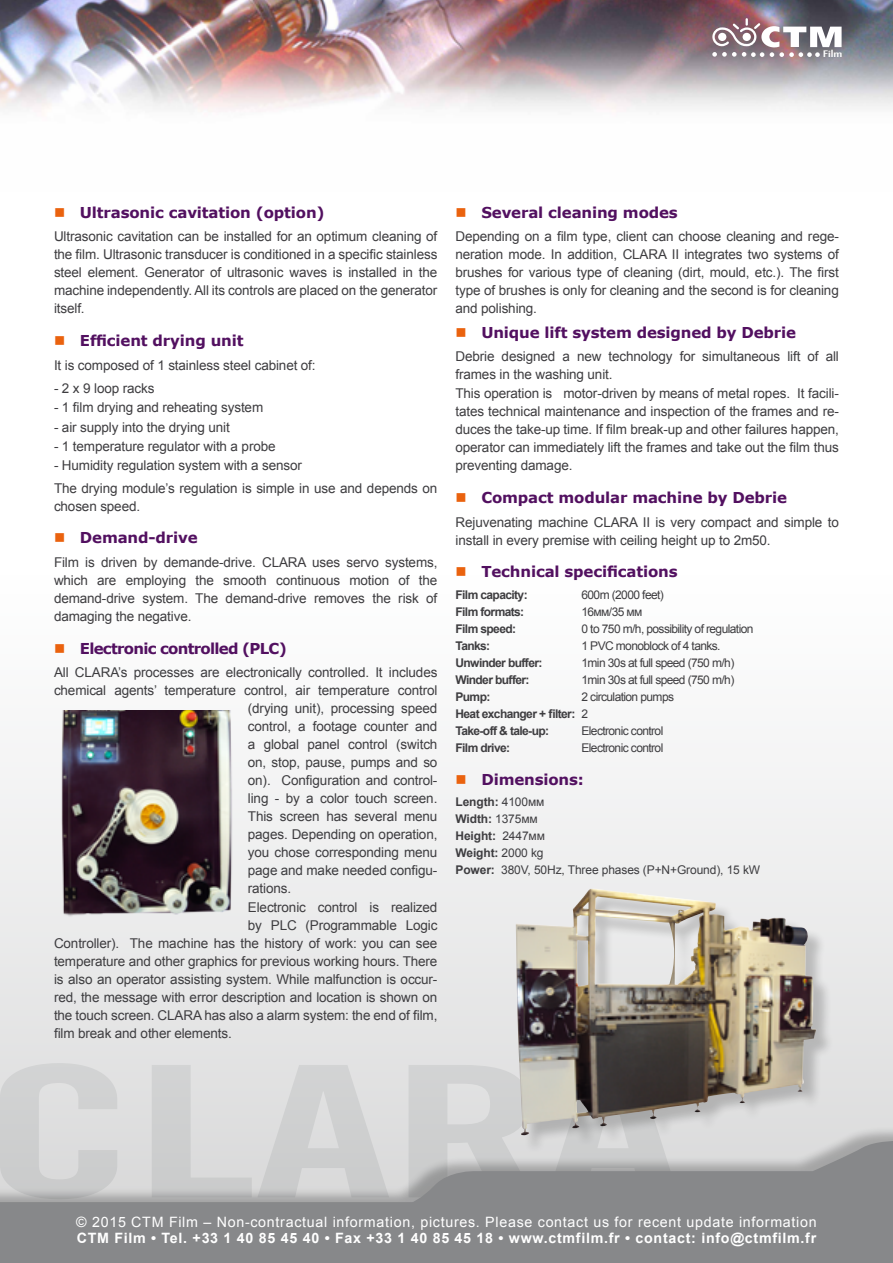
<style>
.page{position:relative;width:893px;height:1263px;background:#fff}
.page>*{position:absolute;margin:0;border:0;box-sizing:border-box;transform-origin:0 0}
.t1{font:700 15px "Verdana";letter-spacing:-.01em;color:#521060}
.t2{font:700 15px "Verdana";letter-spacing:-.05em;color:#521060}
.t3{font:14.25px "Arial";letter-spacing:.05em;color:#fff}
.t4{font:700 14.25px "Arial";letter-spacing:.05em;color:#fff}
.t5{font:13.5px/18px "Arial";letter-spacing:-.01em;color:#3e3d40;text-align:justify}
.t6{font:12px "Arial";letter-spacing:-.05em;color:#3e3d40}
.t7{font:700 12px/17.1px "Arial";letter-spacing:-.05em;color:#3e3d40}
.t8{font:12px/17.1px "Arial";letter-spacing:-.01em;color:#3e3d40}
.t9{font:condensed 8.7px "Futura";color:#fff;scale:1.72 1}
.s1{color:#ea620e}
.s2{font-weight:400}
.s3{font-weight:700}
</style>
<div class="page">
<svg style="left:0;top:762px;width:893px;height:364px"></svg>
<img style="left:0;top:0;width:893px;height:112px">
<div style="left:0;top:1126px;width:893px;height:137px;background:#000;opacity:.25"></div>
<svg style="left:0;top:1141px;width:893px;height:122px;background:#9d9d9f"></svg>
<img style="left:53px;top:710px;width:183px;height:208px">
<div style="left:519px;top:891px;width:316px;height:263px;background:#000;opacity:.2"></div>
<img style="left:516px;top:889px;width:302px;height:246px">
<svg style="left:712px;top:18px;width:130px;height:39px"></svg>
<p class="t9" style="left:823px;top:49px;width:13px">Film</p>
<p class="t1" style="left:54px;top:203px;width:272px"><span class="s1">■</span> Ultrasonic cavitation (option)</p>
<p class="t5" style="left:54px;top:228px;width:385px">Ultrasonic cavitation can be installed for an optimum cleaning of the film. Ultrasonic transducer is conditioned in a specific stainless steel element. Generator of ultrasonic waves is installed in the machine independently. All its controls are placed on the generator itself.</p>
<p class="t1" style="left:54px;top:331px;width:191px"><span class="s1">■</span> Efficient drying unit</p>
<p class="t5" style="left:54px;top:356px;width:263px">It is composed of 1 stainless steel cabinet of:</p>
<p class="t5" style="left:54px;top:380px;width:102px">- 2 x 9 loop racks</p>
<p class="t5" style="left:54px;top:399px;width:211px">- 1 film drying and reheating system</p>
<p class="t5" style="left:54px;top:418px;width:177px">- air supply into the drying unit</p>
<p class="t5" style="left:54px;top:437px;width:223px">- 1 temperature regulator with a probe</p>
<p class="t5" style="left:54px;top:455px;width:385px;line-height:22.2px">- Humidity regulation system with a sensor<br>The drying module’s regulation is simple in use and depends on</p>
<p class="t5" style="left:54px;top:497px;width:88px">chosen speed.</p>
<p class="t1" style="left:54px;top:528px;width:145px"><span class="s1">■</span> Demand-drive</p>
<p class="t5" style="left:54px;top:553px;width:385px">Film is driven by demande-drive. CLARA uses servo systems, which are employing the smooth continuous motion of the demand-drive system. The demand-drive removes the risk of damaging the negative.</p>
<p class="t2" style="left:54px;top:639px;width:234px"><span class="s1">■</span> Electronic controlled (PLC)</p>
<p class="t5" style="left:54px;top:663px;width:385px">All CLARA’s processes are electronically controlled. It includes</p>
<p class="t5" style="left:54px;top:681px;width:385px">chemical agents’ temperature control, air temperature control</p>
<p class="t5" style="left:248px;top:699px;width:191px">(drying unit), processing speed</p>
<p class="t5" style="left:248px;top:717px;width:191px">control, a footage counter and</p>
<p class="t5" style="left:248px;top:735px;width:191px">a global panel control (switch</p>
<p class="t5" style="left:248px;top:753px;width:191px">on, stop, pause, pumps and so</p>
<p class="t5" style="left:248px;top:771px;width:191px">on). Configuration and control-</p>
<p class="t5" style="left:248px;top:789px;width:191px">ling - by a color touch screen.</p>
<p class="t5" style="left:248px;top:807px;width:191px">This screen has several menu</p>
<p class="t5" style="left:248px;top:825px;width:191px">pages. Depending on operation,</p>
<p class="t5" style="left:248px;top:843px;width:191px">you chose corresponding menu</p>
<p class="t5" style="left:248px;top:861px;width:191px">page and make needed configu-</p>
<p class="t5" style="left:248px;top:879px;width:45px">rations.</p>
<p class="t5" style="left:248px;top:899px;width:191px">Electronic control is realized</p>
<p class="t5" style="left:248px;top:917px;width:191px">by PLC (Programmable Logic</p>
<p class="t5" style="left:54px;top:935px;width:385px">Controller). The machine has the history of work: you can see</p>
<p class="t5" style="left:54px;top:953px;width:385px">temperature and other graphics for previous working hours. There</p>
<p class="t5" style="left:54px;top:971px;width:385px">is also an operator assisting system. While malfunction is occur-</p>
<p class="t5" style="left:54px;top:989px;width:385px">red, the message with error description and location is shown on</p>
<p class="t5" style="left:54px;top:1007px;width:385px">the touch screen. CLARA has also a alarm system: the end of film,</p>
<p class="t5" style="left:54px;top:1025px;width:179px">film break and other elements.</p>
<p class="t1" style="left:455px;top:203px;width:224px"><span class="s1">■</span> Several cleaning modes</p>
<p class="t5" style="left:455px;top:228px;width:385px">Depending on a film type, client can choose cleaning and rege&shy;neration mode. In addition, CLARA II integrates two systems of brushes for various type of cleaning (dirt, mould, etc.). The first type of brushes is only for cleaning and the second is for cleaning and polishing.</p>
<p class="t1" style="left:455px;top:323px;width:342px"><span class="s1">■</span> Unique lift system designed by Debrie</p>
<p class="t5" style="left:455px;top:347px;width:385px">Debrie designed a new technology for simultaneous lift of all frames in the washing unit.</p>
<p class="t5" style="left:455px;top:385px;width:385px">This operation is motor-driven by means of metal ropes. It facili&shy;tates technical maintenance and inspection of the frames and re&shy;duces the take-up time. If film break-up and other failures happen, operator can immediately lift the frames and take out the film thus preventing damage.</p>
<p class="t1" style="left:455px;top:488px;width:333px"><span class="s1">■</span> Compact modular machine by Debrie</p>
<p class="t5" style="left:455px;top:513px;width:385px">Rejuvenating machine CLARA II is very compact and simple to install in every premise with ceiling height up to 2m50.</p>
<p class="t1" style="left:455px;top:562px;width:224px"><span class="s1">■</span> Теchnical specifications</p>
<p class="t7" style="left:455px;top:586px;width:74px">Film capacity:</p>
<p class="t6" style="left:581px;top:587px;width:84px">600m (2000 feet)</p>
<p class="t7" style="left:455px;top:603px;width:70px">Film formats:</p>
<p class="t6" style="left:581px;top:604px;width:62px">16мм/35 мм</p>
<p class="t7" style="left:455px;top:620px;width:62px">Film speed:</p>
<p class="t6" style="left:581px;top:621px;width:173px">0 to 750 m/h, possibility of regulation</p>
<p class="t7" style="left:455px;top:637px;width:36px">Tanks:</p>
<p class="t6" style="left:581px;top:638px;width:141px">1 PVC monoblock of 4 tanks.</p>
<p class="t7" style="left:455px;top:654px;width:88px">Unwinder buffer:</p>
<p class="t6" style="left:581px;top:655px;width:154px">1min 30s at full speed (750 m/h)</p>
<p class="t7" style="left:455px;top:671px;width:76px">Winder buffer:</p>
<p class="t6" style="left:581px;top:672px;width:154px">1min 30s at full speed (750 m/h)</p>
<p class="t7" style="left:455px;top:689px;width:36px">Pump:</p>
<p class="t7" style="left:455px;top:689px;width:220px;text-indent:126px"><span class="s2">2 circulation pumps<br></span>Heat exchanger + filter: <span class="s2">2<br></span>Take-off &amp; tale-up:</p>
<p class="t6" style="left:581px;top:723px;width:83px">Electronic control</p>
<p class="t7" style="left:455px;top:740px;width:56px">Film drive:</p>
<p class="t6" style="left:581px;top:740px;width:83px">Electronic control</p>
<p class="t1" style="left:455px;top:770px;width:130px"><span class="s1">■</span> Dimensions:</p>
<p class="t8" style="left:455px;top:793px;width:306px"><span class="s3">Length:</span> 4100мм<br><span class="s3">Width:</span> 1375мм<br><span class="s3">Height:</span> 2447мм<br><span class="s3">Weight:</span> 2000 kg<br><span class="s3">Power:</span> 380V, 50Hz, Three phases (P+N+Ground), 15 kW</p>
<p class="t3" style="left:76px;top:1212px;width:742px">© 2015 CTM Film – Non-contractual information, pictures. Please contact us for recent update information</p>
<p class="t4" style="left:77px;top:1228px;width:741px">CTM Film • Tel. +33 1 40 85 45 40 • Fax +33 1 40 85 45 18 • www.ctmfilm.fr • contact: info@ctmfilm.fr</p>
</div>
